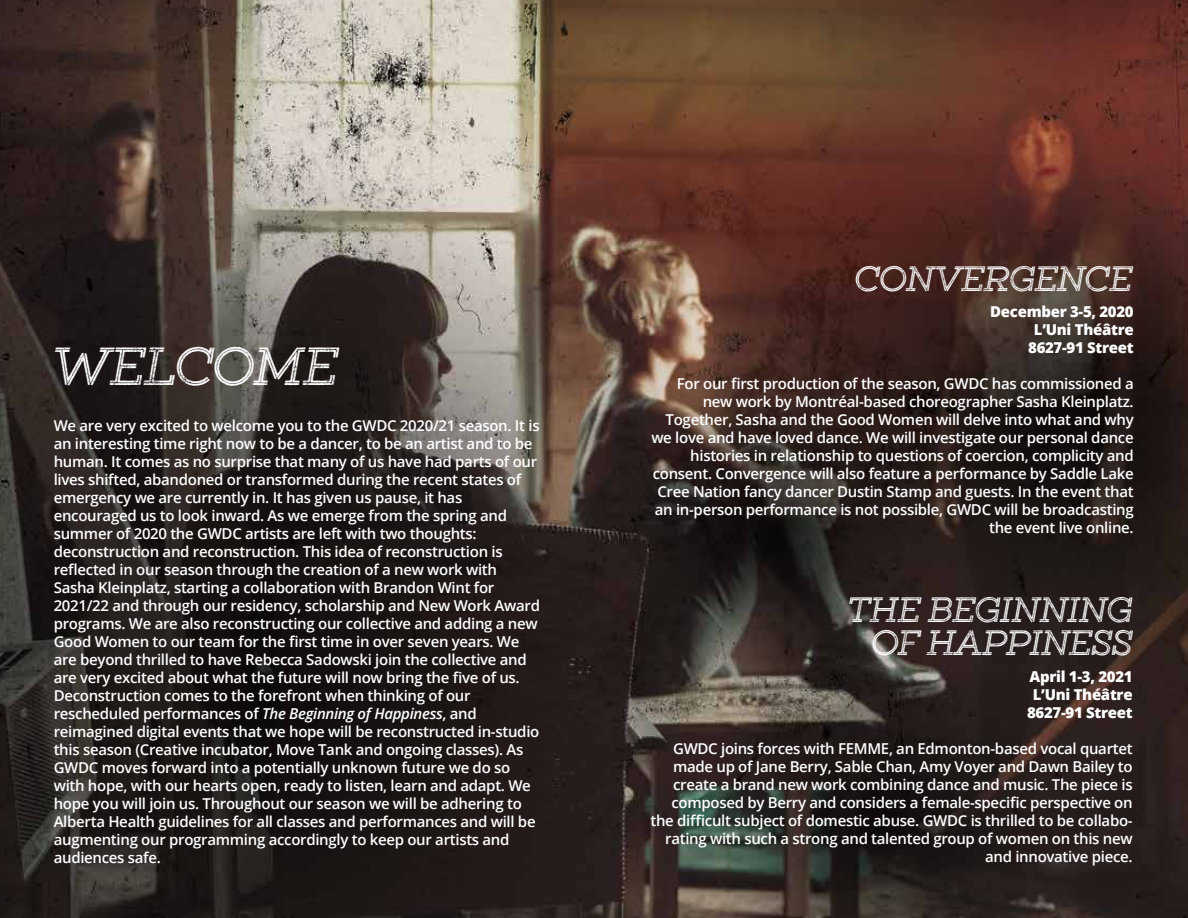
<style>
.page{position:relative;width:1188px;height:918px;background:#fff}
.page>*{position:absolute;margin:0;border:0;box-sizing:border-box;transform-origin:0 0}
.t1{font:48px "Gist Rough Reg";letter-spacing:-.02em;color:#fff}
.t2{font:31.5px/33px "Gist Rough Reg";letter-spacing:-.02em;color:#fff;text-align:right}
.t3{font:600 15px/18px "Open Sans";letter-spacing:-.02em;color:#fff;text-align:right}
.t4{font:800 15px/18px "Open Sans";letter-spacing:-.02em;color:#fff;text-align:right}
.s1{font-style:italic}
</style>
<div class="page">
<img style="left:0;top:0;width:1188px;height:918px">
<h1 class="t1" style="left:53px;top:333px;width:287px">WELCOME</h1>
<p class="t3" style="left:54px;top:416px;width:488px;text-align:left">We are very excited to welcome you to the GWDC 2020/21 season. It is an interesting time right now to be a dancer, to be an artist and to be human. It comes as no surprise that many of us have had parts of our lives shifted, abandoned or transformed during the recent states of emergency we are currently in. It has given us pause, it has encouraged us to look inward. As we emerge from the spring and summer of 2020 the GWDC artists are left with two thoughts: deconstruction and reconstruction. This idea of reconstruction is reflected in our season through the creation of a new work with Sasha Kleinplatz, starting a collaboration with Brandon Wint for 2021/22 and through our residency, scholarship and New Work Award programs. We are also reconstructing our collective and adding a new Good Women to our team for the first time in over seven years. We are beyond thrilled to have Rebecca Sadowski join the collective and are very excited about what the future will now bring the five of us.<br>Deconstruction comes to the forefront when thinking of our rescheduled performances of <span class="s1">The Beginning of Happiness</span>, and reimagined digital events that we hope will be reconstructed in-studio this season (Creative incubator, Move Tank and ongoing classes). As GWDC moves forward into a potentially unknown future we do so with hope, with our hearts open, ready to listen, learn and adapt. We hope you will join us. Throughout our season we will be adhering to Alberta Health guidelines for all classes and performances and will be augmenting our programming accordingly to keep our artists and audiences safe.</p>
<h2 class="t2" style="left:854px;top:263px;width:279px">CONVERGENCE</h2>
<p class="t4" style="left:990px;top:301px;width:145px">December 3-5, 2020<br>L’Uni Théâtre<br>8627-91 Street</p>
<p class="t3" style="left:651px;top:374px;width:484px">For our first production of the season, GWDC has commissioned a new work by Montréal-based choreographer Sasha Kleinplatz.<br>Together, Sasha and the Good Women will delve into what and why we love and have loved dance. We will investigate our personal dance histories in relationship to questions of coercion, complicity and consent. Convergence will also feature a performance by Saddle Lake Cree Nation fancy dancer Dustin Stamp and guests. In the event that an in-person performance is not possible, GWDC will be broadcasting the event live online.</p>
<h2 class="t2" style="left:848px;top:594px;width:287px">THE BEGINNING<br>OF HAPPINESS</h2>
<p class="t4" style="left:1027px;top:667px;width:107px;text-align:center">April 1-3, 2021<br>L’Uni Théâtre<br>8627-91 Street</p>
<p class="t3" style="left:650px;top:740px;width:484px">GWDC joins forces with FEMME, an Edmonton-based vocal quartet made up of Jane Berry, Sable Chan, Amy Voyer and Dawn Bailey to create a brand new work combining dance and music. The piece is composed by Berry and considers a female-specific perspective on the difficult subject of domestic abuse. GWDC is thrilled to be collabo&shy;rating with such a strong and talented group of women on this new and innovative piece.</p>
</div>
